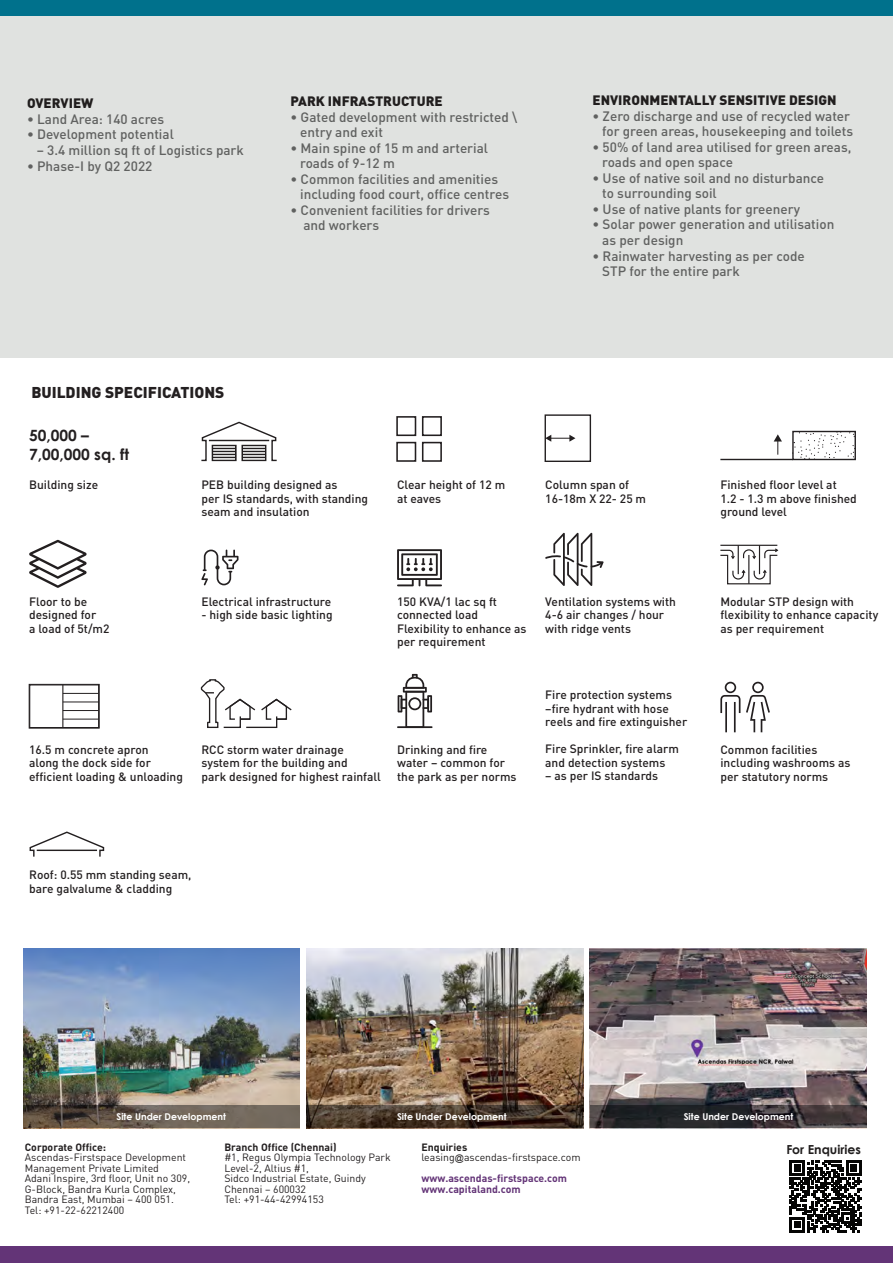
<style>
.page{position:relative;width:893px;height:1263px;background:#fff}
.page>*{position:absolute;margin:0;border:0;box-sizing:border-box;transform-origin:0 0}
.t1{font:900 15.45px "DINOT";color:#231f20}
.t2{font:700 15.45px/18.6px "Century Gothic";color:#231f20}
.t3{font:500 13.5px/15.5px "DINOT";color:#606160}
.t4{font:900 13.5px "DINOT";color:#211e1e}
.t5{font:700 12.45px "Century Gothic";color:#211e1e}
.t6{font:500 12px/13.5px "DINOT";color:#231f20}
.t7{font:10.5px/10.5px "DINOT";color:#231f20}
.t8{font:700 10.5px/10.5px "DINOT";color:#633477}
.t9{font:10.5px/10.5px "DINOT";color:#211e1e}
.t10{font:700 10.5px "DINOT";color:#231f20}
.t11{font:700 9.45px "Century Gothic";color:#fff}
.s1{font-weight:700}
.s2{font-family:"Arial";font-size:9px}
</style>
<div class="page">
<div style="left:0;top:1247px;width:893px;height:16px;background:#633477"></div>
<div style="left:0;top:0;width:893px;height:17px;background:#00718c"></div>
<div style="left:0;top:16px;width:893px;height:341px;background:#e0e2e0"></div>
<svg style="left:201px;top:421px;width:76px;height:41px"></svg>
<svg style="left:29px;top:831px;width:76px;height:26px"></svg>
<div style="left:422px;top:442px;width:20px;height:20px;border:2px solid #231f20"></div>
<div style="left:396px;top:442px;width:20px;height:20px;border:2px solid #231f20"></div>
<div style="left:422px;top:416px;width:20px;height:20px;border:2px solid #231f20"></div>
<div style="left:396px;top:416px;width:20px;height:20px;border:2px solid #231f20"></div>
<div style="left:545px;top:414px;width:46px;height:48px;border:1px solid #231f20"></div>
<svg style="left:545px;top:435px;width:30px;height:7px"></svg>
<svg style="left:792px;top:431px;width:64px;height:29px"></svg>
<svg style="left:774px;top:434px;width:8px;height:21px"></svg>
<hr style="left:720px;top:459px;width:73px;height:1px;background:#231f20">
<svg style="left:29px;top:540px;width:58px;height:48px"></svg>
<svg style="left:201px;top:550px;width:37px;height:35px"></svg>
<svg style="left:397px;top:549px;width:45px;height:37px"></svg>
<svg style="left:545px;top:533px;width:59px;height:53px"></svg>
<svg style="left:720px;top:545px;width:59px;height:40px"></svg>
<hr style="left:720px;top:545px;width:57px;height:1px;background:#231f20">
<hr style="left:62px;top:685px;width:1px;height:42px;background:#231f20">
<hr style="left:63px;top:693px;width:36px;height:1px;background:#231f20">
<hr style="left:63px;top:702px;width:36px;height:1px;background:#231f20">
<hr style="left:63px;top:710px;width:36px;height:1px;background:#231f20">
<hr style="left:63px;top:719px;width:36px;height:1px;background:#231f20">
<div style="left:29px;top:684px;width:71px;height:44px;border:1px solid #231f20"></div>
<svg style="left:200px;top:679px;width:92px;height:49px"></svg>
<svg style="left:398px;top:674px;width:34px;height:52px"></svg>
<hr style="left:397px;top:726px;width:36px;height:2px;background:#231f20">
<svg style="left:720px;top:682px;width:50px;height:50px"></svg>
<img style="left:23px;top:948px;width:277px;height:157px">
<svg style="left:23px;top:1105px;width:277px;height:23px;background:#665a4e"></svg>
<img style="left:590px;top:948px;width:276px;height:157px">
<svg style="left:590px;top:1105px;width:276px;height:23px;background:#302d30"></svg>
<img style="left:307px;top:948px;width:276px;height:157px">
<svg style="left:307px;top:1105px;width:276px;height:23px;background:#443428"></svg>
<svg style="left:790px;top:1160px;width:71px;height:72px"></svg>
<p class="t4" style="left:27px;top:94px;width:68px">OVERVIEW</p>
<p class="t3" style="left:27px;top:111px;width:139px">• Land Area: 140 acres</p>
<p class="t3" style="left:27px;top:126px;width:148px">• Development potential</p>
<p class="t3" style="left:37px;top:142px;width:209px">– 3.4 million sq ft of Logistics park</p>
<p class="t3" style="left:27px;top:157px;width:127px">• Phase-I by Q2 2022</p>
<p class="t4" style="left:290px;top:92px;width:154px">PARK INFRASTRUCTURE</p>
<p class="t3" style="left:300px;top:109px;width:219px;text-indent:-10px">• Gated development with restricted \ entry and exit</p>
<p class="t3" style="left:300px;top:140px;width:189px;text-indent:-10px">• Main spine of 15 m and arterial roads of 9-12 m</p>
<p class="t3" style="left:300px;top:171px;width:210px;text-indent:-10px">• Common facilities and amenities including food court, office centres</p>
<p class="t3" style="left:303px;top:202px;width:188px;text-indent:-13px">• Convenient facilities for drivers and workers</p>
<p class="t1" style="left:31px;top:382px;width:195px">BUILDING SPECIFICATIONS</p>
<p class="t2" style="left:29px;top:426px;width:101px">50,000 –<br>7,00,000 sq. ft</p>
<p class="t4" style="left:592px;top:91px;width:246px">ENVIRONMENTALLY SENSITIVE DESIGN</p>
<p class="t3" style="left:592px;top:108px;width:262px;text-align:right">• Zero discharge and use of recycled water for green areas, housekeeping and toilets</p>
<p class="t3" style="left:602px;top:139px;width:251px;text-indent:-10px">• 50% of land area utilised for green areas, roads and open space</p>
<p class="t3" style="left:602px;top:170px;width:223px;text-indent:-10px">• Use of native soil and no disturbance to surrounding soil</p>
<p class="t3" style="left:592px;top:201px;width:209px">• Use of native plants for greenery</p>
<p class="t3" style="left:602px;top:216px;width:234px;text-indent:-10px">• Solar power generation and utilisation as per design</p>
<p class="t3" style="left:602px;top:247px;width:204px;text-indent:-10px">• Rainwater harvesting as per code<br>STP for the entire park</p>
<p class="t6" style="left:29px;top:478px;width:71px">Building size</p>
<p class="t6" style="left:201px;top:478px;width:168px">PEB building designed as<br>per IS standards, with standing seam and insulation</p>
<p class="t6" style="left:397px;top:478px;width:110px">Clear height of 12 m at eaves</p>
<p class="t6" style="left:545px;top:478px;width:102px">Column span of<br>16-18m X 22- 25 m</p>
<p class="t6" style="left:720px;top:478px;width:138px">Finished floor level at<br>1.2 - 1.3 m above finished ground level</p>
<p class="t6" style="left:29px;top:594px;width:82px">Floor to be designed for<br>a load of 5t/m2</p>
<p class="t6" style="left:201px;top:594px;width:131px">Electrical infrastructure</p>
<p class="t6" style="left:201px;top:608px;width:133px">- high side basic lighting</p>
<p class="t6" style="left:397px;top:594px;width:131px">150 KVA/1 lac sq ft connected load<br>Flexibility to enhance as per requirement</p>
<p class="t6" style="left:545px;top:594px;width:132px">Ventilation systems with<br>4-6 air changes / hour with ridge vents</p>
<p class="t6" style="left:720px;top:594px;width:159px">Modular STP design with flexibility to enhance capacity as per requirement</p>
<p class="t6" style="left:29px;top:742px;width:155px">16.5 m concrete apron<br>along the dock side for efficient loading &amp; unloading</p>
<p class="t6" style="left:201px;top:742px;width:181px">RCC storm water drainage system for the building and<br>park designed for highest rainfall</p>
<p class="t6" style="left:397px;top:742px;width:121px">Drinking and fire water – common for the park as per norms</p>
<p class="t6" style="left:545px;top:687px;width:143px">Fire protection systems –fire hydrant with hose reels and fire extinguisher</p>
<p class="t6" style="left:545px;top:741px;width:135px">Fire Sprinkler, fire alarm and detection systems</p>
<p class="t6" style="left:545px;top:768px;width:114px">– as per IS standards</p>
<p class="t6" style="left:720px;top:742px;width:132px">Common facilities including washrooms as per statutory norms</p>
<p class="t6" style="left:29px;top:868px;width:164px">Roof: 0.55 mm standing seam, bare galvalume &amp; cladding</p>
<p class="t11" style="left:116px;top:1109px;width:111px">Site Under Development</p>
<p class="t11" style="left:397px;top:1109px;width:111px">Site Under Development</p>
<p class="t11" style="left:684px;top:1109px;width:111px">Site Under Development</p>
<p class="t10" style="left:25px;top:1140px;width:83px">Corporate Office:</p>
<p class="t7" style="left:25px;top:1152px;width:167px">Ascendas-Firstspace Development<br>Management Private Limited<br>Adani Inspire, 3rd floor, Unit no 309,<br>G-Block, Bandra Kurla Complex,<br>Bandra East, Mumbai – 400 051.<br>Tel: +91-22-62212400</p>
<p class="t10" style="left:224px;top:1140px;width:114px">Branch Office (Chennai)</p>
<p class="t7" style="left:224px;top:1152px;width:168px">#1, Regus Olympia Technology Park<br>Level-2, Altius #1,<br>Sidco Industrial Estate, Guindy<br>Chennai – 600032<br>Tel: +91-44-42994153</p>
<p class="t9" style="left:421px;top:1141px;width:161px"><span class="s1">Enquiries </span>leasing<span class="s2">@</span>ascendas-firstspace.com</p>
<p class="t8" style="left:421px;top:1173px;width:147px">www.ascendas-firstspace.com www.capitaland.com</p>
<p class="t5" style="left:786px;top:1140px;width:76px">For Enquiries</p>
</div>
